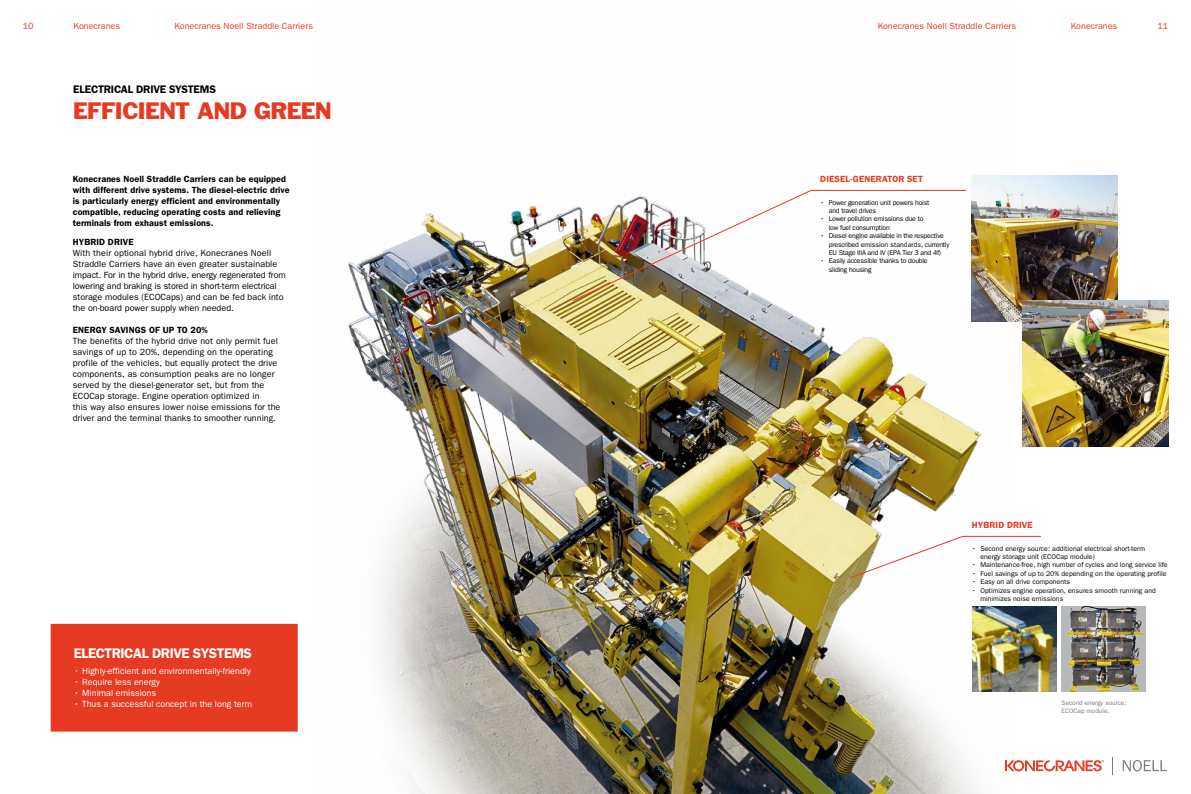
<style>
.page{position:relative;width:1191px;height:794px;background:#fff}
.page>*{position:absolute;margin:0;border:0;box-sizing:border-box;transform-origin:0 0}
.t1{font:22px "Franklin Gothic Std";letter-spacing:-.035em;color:#e73a22}
.t2{font:600 14px "ITC Franklin Gothic Std";letter-spacing:-.03em;color:#fff}
.t3{font:600 11px "ITC Franklin Gothic Std";letter-spacing:-.015em;color:#000}
.t4{font:9px/11px "ITC Franklin Gothic Std";letter-spacing:.01em;color:#000}
.t5{font:600 9px/11px "ITC Franklin Gothic Std";letter-spacing:.01em;color:#000}
.t6{font:9px "ITC Franklin Gothic Std";color:#fff}
.t7{font:9px "ITC Franklin Gothic Std";color:#e73a22}
.t8{font:600 9px "ITC Franklin Gothic Std";letter-spacing:.015em;color:#e73a22}
.t9{font:7px/8.4px "ITC Franklin Gothic Std";color:#000}
.t10{font:7px/8.4px "ITC Franklin Gothic Std";letter-spacing:-.03em;color:#000}
.t11{font:6.5px/8px "ITC Franklin Gothic Std";color:#7b7b7a}
</style>
<div class="page">
<img style="left:348px;top:175px;width:668px;height:619px">
<div style="left:51px;top:624px;width:247px;height:107px;background:#e73a22"></div>
<img style="left:571px;top:189px;width:396px;height:113px">
<svg style="left:848px;top:535px;width:193px;height:44px"></svg>
<img style="left:972px;top:176px;width:145px;height:146px">
<img style="left:1022px;top:300px;width:146px;height:146px">
<img style="left:972px;top:607px;width:84px;height:85px">
<div style="left:1061px;top:607px;width:84px;height:85px;background:#b7b8b9"></div>
<img style="left:1067px;top:607px;width:75px;height:85px">
<svg style="left:1005px;top:760px;width:99px;height:11px"></svg>
<svg style="left:1122px;top:760px;width:45px;height:11px"></svg>
<p class="t7" style="left:23px;top:21px;width:12px">10</p>
<p class="t7" style="left:74px;top:21px;width:48px">Konecranes</p>
<p class="t7" style="left:174px;top:21px;width:140px">Konecranes Noell Straddle Carriers</p>
<p class="t7" style="left:877px;top:21px;width:140px">Konecranes Noell Straddle Carriers</p>
<p class="t7" style="left:1070px;top:21px;width:48px">Konecranes</p>
<p class="t7" style="left:1157px;top:21px;width:12px">11</p>
<p class="t3" style="left:73px;top:82px;width:144px">ELECTRICAL DRIVE SYSTEMS</p>
<h1 class="t1" style="left:73px;top:96px;width:260px">EFFICIENT AND GREEN</h1>
<p class="t5" style="left:73px;top:173px;width:218px">Konecranes Noell Straddle Carriers can be equipped with different drive systems. The diesel-electric drive is particularly energy efficient and environmentally compatible, reducing operating costs and relieving terminals from exhaust emissions.</p>
<p class="t5" style="left:73px;top:237px;width:62px">HYBRID DRIVE</p>
<p class="t4" style="left:73px;top:248px;width:215px">With their optional hybrid drive, Konecranes Noell Straddle Carriers have an even greater sustainable impact. For in the hybrid drive, energy regenerated from lowering and braking is stored in short-term electrical storage modules (ECOCaps) and can be fed back into the on-board power supply when needed.</p>
<p class="t5" style="left:73px;top:324px;width:137px">ENERGY SAVINGS OF UP TO 20%</p>
<p class="t4" style="left:73px;top:336px;width:209px">The benefits of the hybrid drive not only permit fuel savings of up to 20%, depending on the operating profile of the vehicles, but equally protect the drive components, as consumption peaks are no longer served by the diesel-generator set, but from the ECOCap storage. Engine operation optimized in<br>this way also ensures lower noise emissions for the driver and the terminal thanks to smoother running.</p>
<h2 class="t2" style="left:74px;top:644px;width:180px">ELECTRICAL DRIVE SYSTEMS</h2>
<p class="t6" style="left:74px;top:666px;width:178px">• Highly-efficient and environmentally-friendly</p>
<p class="t6" style="left:74px;top:677px;width:88px">• Require less energy</p>
<p class="t6" style="left:74px;top:688px;width:84px">• Minimal emissions</p>
<p class="t6" style="left:74px;top:699px;width:180px">• Thus a successful concept in the long term</p>
<p class="t8" style="left:820px;top:174px;width:104px">DIESEL-GENERATOR SET</p>
<p class="t10" style="left:829px;top:198px;width:102px;text-indent:-9px">• Power generation unit powers hoist and travel drives</p>
<p class="t10" style="left:829px;top:215px;width:96px;text-indent:-9px">• Lower pollution emissions due to low fuel consumption</p>
<p class="t10" style="left:829px;top:232px;width:122px;text-indent:-9px">• Diesel engine available in the respective prescribed emission standards, currently<br>EU Stage IIIA and IV (EPA Tier 3 and 4f)</p>
<p class="t10" style="left:829px;top:257px;width:100px;text-indent:-9px">• Easily accessible thanks to double sliding housing</p>
<p class="t8" style="left:972px;top:519px;width:62px">HYBRID DRIVE</p>
<p class="t9" style="left:980px;top:544px;width:166px;text-indent:-9px">• Second energy source: additional electrical short-term energy storage unit (ECOCap module)</p>
<p class="t9" style="left:972px;top:561px;width:197px">• Maintenance-free, high number of cycles and long service life</p>
<p class="t9" style="left:972px;top:569px;width:196px">• Fuel savings of up to 20% depending on the operating profile</p>
<p class="t9" style="left:972px;top:577px;width:100px">• Easy on all drive components</p>
<p class="t9" style="left:980px;top:586px;width:177px;text-indent:-9px">• Optimizes engine operation, ensures smooth running and minimizes noise emissions</p>
<p class="t11" style="left:1061px;top:698px;width:66px">Second energy source:<br>ECOCap module.</p>
</div>
